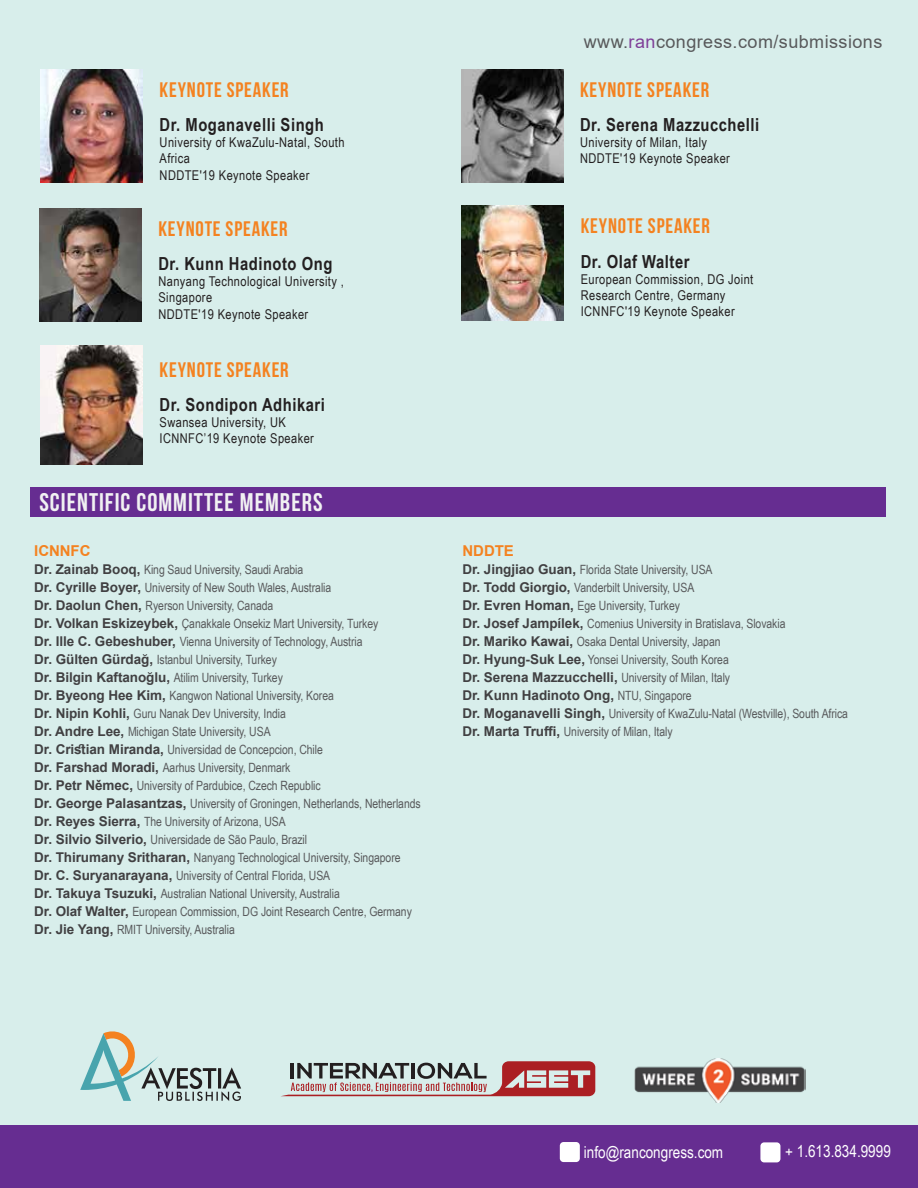
<style>
.page{position:relative;width:918px;height:1188px;background:#d8eeeb}
.page>*{position:absolute;margin:0;border:0;box-sizing:border-box;transform-origin:0 0}
.t1{font:700 25.5px "Bebas Neue";letter-spacing:.04em;color:#f1f1f2}
.t2{font:700 21px "Bebas Neue";letter-spacing:.04em;color:#f48220}
.t3{font:700 18px "Arial Narrow";letter-spacing:.03em;color:#231f20}
.t4{font:18px "Arial";letter-spacing:.025em;color:#58595b}
.t5{font:16.5px "Arial Narrow";color:#fff}
.t6{font:700 15px "Arial";letter-spacing:-.005em;color:#f48220}
.t7{font:13.5px/16.2px "Arial Narrow";letter-spacing:.03em;color:#231f20}
.t8{font:700 13.5px "Arial";letter-spacing:-.005em;color:#414042}
.t9{font:12.75px/18px "Arial Narrow";letter-spacing:-.005em;color:#58595b}
.s1{font-family:"Arial";font-weight:700;font-size:13.5px;color:#414042}
.s2{color:#7f3f98}
.s3{font-family:"Arial Narrow";font-weight:400;font-size:12.75px;color:#58595b}
</style>
<div class="page">
<svg style="left:80px;top:1031px;width:161px;height:70px"></svg>
<svg style="left:282px;top:1061px;width:313px;height:35px"></svg>
<div style="left:0;top:1125px;width:918px;height:63px;background:#662d91"></div>
<div style="left:560px;top:1142px;width:20px;height:20px;background:#fff;border-radius:4px"></div>
<div style="left:760px;top:1142px;width:20px;height:20px;background:#fff;border-radius:4px"></div>
<div style="left:30px;top:487px;width:855px;height:30px;background:#662d91"></div>
<img style="left:634px;top:1059px;width:172px;height:43px">
<img style="left:462px;top:205px;width:102px;height:115px">
<img style="left:461px;top:69px;width:102px;height:114px">
<img style="left:41px;top:69px;width:102px;height:114px">
<img style="left:39px;top:208px;width:102px;height:114px">
<img style="left:41px;top:345px;width:102px;height:119px">
<h2 class="t2" style="left:160px;top:78px;width:131px">KEYNOTE SPEAKER</h2>
<h3 class="t3" style="left:160px;top:111px;width:166px">Dr. Moganavelli Singh</h3>
<p class="t7" style="left:160px;top:134px;width:187px">University of KwaZulu-Natal, South<br>Africa<br>NDDTE'19 Keynote Speaker</p>
<h2 class="t2" style="left:158px;top:217px;width:131px">KEYNOTE SPEAKER</h2>
<h3 class="t3" style="left:158px;top:250px;width:175px">Dr. Kunn Hadinoto Ong</h3>
<p class="t7" style="left:158px;top:273px;width:187px">Nanyang Technological University ,<br>Singapore<br>NDDTE'19 Keynote Speaker</p>
<h2 class="t2" style="left:160px;top:358px;width:131px">KEYNOTE SPEAKER</h2>
<h3 class="t3" style="left:160px;top:391px;width:167px">Dr. Sondipon Adhikari</h3>
<p class="t7" style="left:160px;top:414px;width:156px">Swansea University, UK<br>ICNNFC’19 Keynote Speaker</p>
<h1 class="t1" style="left:39px;top:488px;width:285px">SCIENTIFIC COMMITTEE MEMBERS</h1>
<p class="t6" style="left:34px;top:540px;width:58px">ICNNFC</p>
<p class="t9" style="left:34px;top:560px;width:388px"><span class="s1">Dr. Zainab Booq,</span> King Saud University, Saudi Arabia<br><span class="s1">Dr. Cyrille Boyer,</span> University of New South Wales, Australia<br><span class="s1">Dr. Daolun Chen,</span> Ryerson University, Canada<br><span class="s1">Dr. Volkan Eskizeybek,</span> Çanakkale Onsekiz Mart University, Turkey<br><span class="s1">Dr. Ille C. Gebeshuber,</span> Vienna University of Technology, Austria<br><span class="s1">Dr. Gülten Gürdağ,</span> Istanbul University, Turkey<br><span class="s1">Dr. Bilgin Kaftanoğlu,</span> Atilim University, Turkey<br><span class="s1">Dr. Byeong Hee Kim,</span> Kangwon National University, Korea<br><span class="s1">Dr. Nipin Kohli,</span> Guru Nanak Dev University, India<br><span class="s1">Dr. Andre Lee,</span> Michigan State University, USA<br><span class="s1">Dr. Cristian Miranda,</span> Universidad de Concepcion, Chile<br><span class="s1">Dr. Farshad Moradi,</span> Aarhus University, Denmark<br><span class="s1">Dr. Petr Němec,</span> University of Pardubice, Czech Republic<br><span class="s1">Dr. George Palasantzas,</span> University of Groningen, Netherlands, Netherlands <span class="s1">Dr. Reyes Sierra,</span> The University of Arizona, USA<br><span class="s1">Dr. Silvio Silverio,</span> Universidade de São Paulo, Brazil<br><span class="s1">Dr. Thirumany Sritharan,</span> Nanyang Technological University, Singapore <span class="s1">Dr. C. Suryanarayana,</span> University of Central Florida, USA<br><span class="s1">Dr. Takuya Tsuzuki,</span> Australian National University, Australia<br><span class="s1">Dr. Olaf Walter,</span> European Commission, DG Joint Research Centre, Germany <span class="s1">Dr. Jie Yang,</span> RMIT University, Australia</p>
<h3 class="t4" style="left:584px;top:29px;width:300px">www.<span class="s2">ran</span>congress.com/submissions</h3>
<h2 class="t2" style="left:580px;top:78px;width:131px">KEYNOTE SPEAKER</h2>
<h3 class="t3" style="left:580px;top:111px;width:181px">Dr. Serena Mazzucchelli</h3>
<p class="t7" style="left:580px;top:134px;width:151px">University of Milan, Italy<br>NDDTE'19 Keynote Speaker</p>
<h2 class="t2" style="left:581px;top:215px;width:131px">KEYNOTE SPEAKER</h2>
<h3 class="t3" style="left:581px;top:248px;width:110px">Dr. Olaf Walter</h3>
<p class="t7" style="left:581px;top:271px;width:174px">European Commission, DG Joint<br>Research Centre, Germany<br>ICNNFC'19 Keynote Speaker</p>
<p class="t6" style="left:462px;top:540px;width:53px">NDDTE</p>
<p class="t9" style="left:462px;top:560px;width:325px"><span class="s1">Dr. Jingjiao Guan,</span> Florida State University, USA<br><span class="s1">Dr. Todd Giorgio,</span> Vanderbilt University, USA<br><span class="s1">Dr. Evren Homan,</span> Ege University, Turkey<br><span class="s1">Dr. Josef Jampílek,</span> Comenius University in Bratislava, Slovakia <span class="s1">Dr. Mariko Kawai,</span> Osaka Dental University, Japan<br><span class="s1">Dr. Hyung-Suk Lee,</span> Yonsei University, South Korea<br><span class="s1">Dr. Serena Mazzucchelli,</span> University of Milan, Italy</p>
<p class="t8" style="left:462px;top:685px;width:231px">Dr. Kunn Hadinoto Ong, <span class="s3">NTU, Singapore</span></p>
<p class="t9" style="left:462px;top:704px;width:387px"><span class="s1">Dr. Moganavelli Singh,</span> University of KwaZulu-Natal (Westville), South Africa<br><span class="s1">Dr. Marta Truffi,</span> University of Milan, Italy</p>
<p class="t5" style="left:584px;top:1140px;width:141px">info@rancongress.com</p>
<p class="t5" style="left:785px;top:1139px;width:107px">+ 1.613.834.9999</p>
</div>
